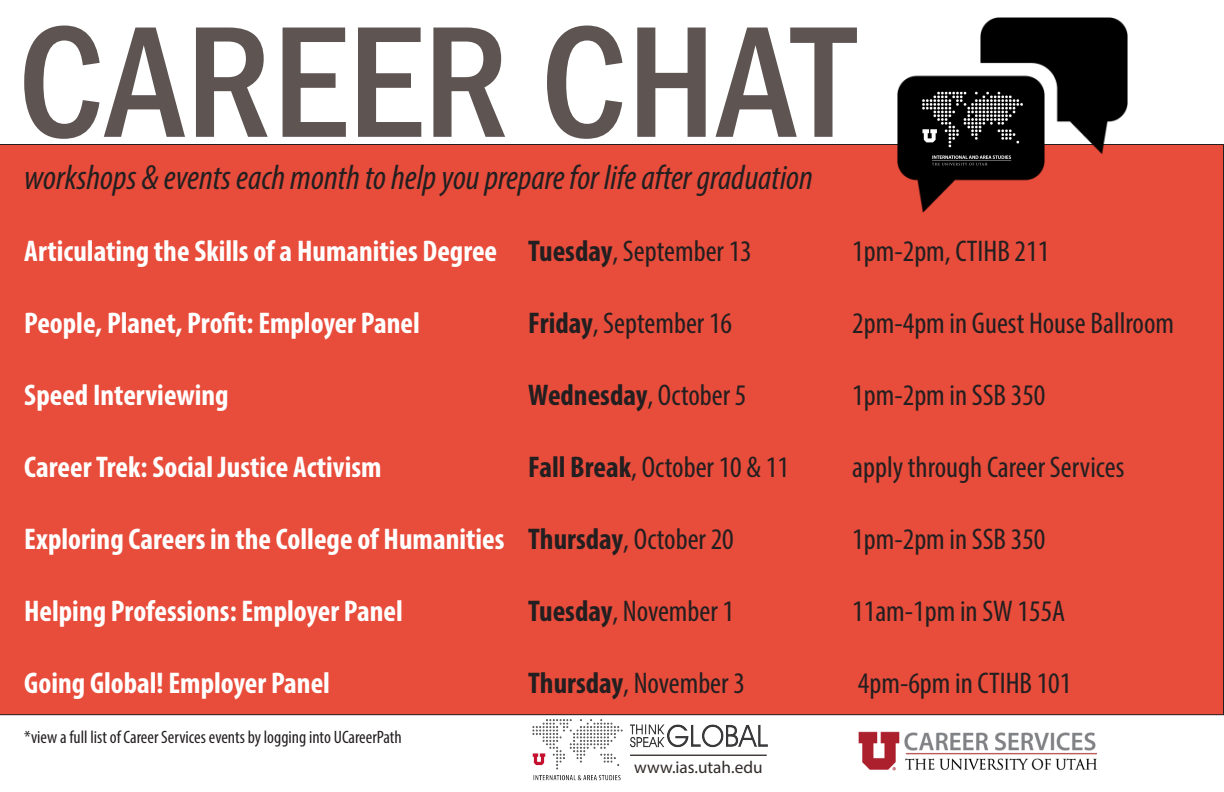
<style>
.page{position:relative;width:1224px;height:792px;background:#fff}
.page>*{position:absolute;margin:0;border:0;box-sizing:border-box;transform-origin:0 0}
.t1{font:500 condensed 164px "Franklin Gothic";color:#5e5553}
.t2{font:italic condensed 35px "Myriad Pro";color:#231f20}
.t3{font:700 condensed 30px "Myriad Pro";color:#fff}
.t4{font:condensed 30px "Myriad Pro";color:#231f20}
.t5{font:700 condensed 30px "Myriad Pro";color:#231f20}
.t6{font:condensed 18px "Myriad Pro";color:#231f20}
.t7{font:17.2px "Myriad Pro";color:#302a28}
.s1{color:#231f20}
.s2{font-weight:400;color:#231f20}
.s3{font-weight:700}
.s4{font-weight:400}
</style>
<div class="page">
<div style="left:0;top:144px;width:1224px;height:571px;background:#e84c3b"></div>
<img style="left:898px;top:17px;width:230px;height:213px">
<img style="left:914px;top:70px;width:116px;height:117px">
<img style="left:858px;top:731px;width:239px;height:40px">
<img style="left:532px;top:719px;width:103px;height:62px">
<img style="left:629px;top:725px;width:139px;height:27px">
<hr style="left:630px;top:755px;width:137px;height:1px;background:#302a28">
<p class="t1" style="left:17px;top:-25px;width:838px">CAREER CHAT</p>
<p class="t2" style="left:24px;top:157px;width:790px">workshops &amp; events each month to help you prepare for life after graduation</p>
<p class="t3" style="left:24px;top:233px;width:729px">Articulating the Skills of a Humanities Degree <span class="s1">Tuesday</span><span class="s2">, September 13</span></p>
<p class="t4" style="left:852px;top:233px;width:198px">1pm-2pm, CTIHB 211</p>
<p class="t3" style="left:24px;top:305px;width:397px">People, Planet, Profit: Employer Panel</p>
<p class="t4" style="left:528px;top:305px;width:205px"><span class="s3">Friday</span>, September 16</p>
<p class="t4" style="left:852px;top:305px;width:323px">2pm-4pm in Guest House Ballroom</p>
<p class="t3" style="left:24px;top:377px;width:206px">Speed Interviewing</p>
<p class="t5" style="left:528px;top:377px;width:220px">Wednesday<span class="s4">, October 5</span></p>
<p class="t4" style="left:852px;top:377px;width:195px">1pm-2pm in SSB 350</p>
<p class="t3" style="left:24px;top:449px;width:359px">Career Trek: Social Justice Activism</p>
<p class="t4" style="left:528px;top:449px;width:262px"><span class="s3">Fall Break</span>, October 10 &amp; 11</p>
<p class="t4" style="left:852px;top:449px;width:274px">apply through Career Services</p>
<p class="t3" style="left:24px;top:521px;width:711px">Exploring Careers in the College of Humanities <span class="s1">Thursday</span><span class="s2">, October 20</span></p>
<p class="t4" style="left:852px;top:521px;width:195px">1pm-2pm in SSB 350</p>
<p class="t3" style="left:24px;top:593px;width:380px">Helping Professions: Employer Panel</p>
<p class="t4" style="left:528px;top:593px;width:207px"><span class="s3">Tuesday</span>, November 1</p>
<p class="t4" style="left:852px;top:593px;width:215px">11am-1pm in SW 155A</p>
<p class="t3" style="left:24px;top:665px;width:307px">Going Global! Employer Panel</p>
<p class="t4" style="left:528px;top:665px;width:218px"><span class="s3">Thursday</span>, November 3</p>
<p class="t4" style="left:858px;top:665px;width:215px">4pm-6pm in CTIHB 101</p>
<p class="t6" style="left:24px;top:726px;width:379px">*view a full list of Career Services events by logging into UCareerPath</p>
<p class="t7" style="left:634px;top:756px;width:130px">www.ias.utah.edu</p>
</div>
